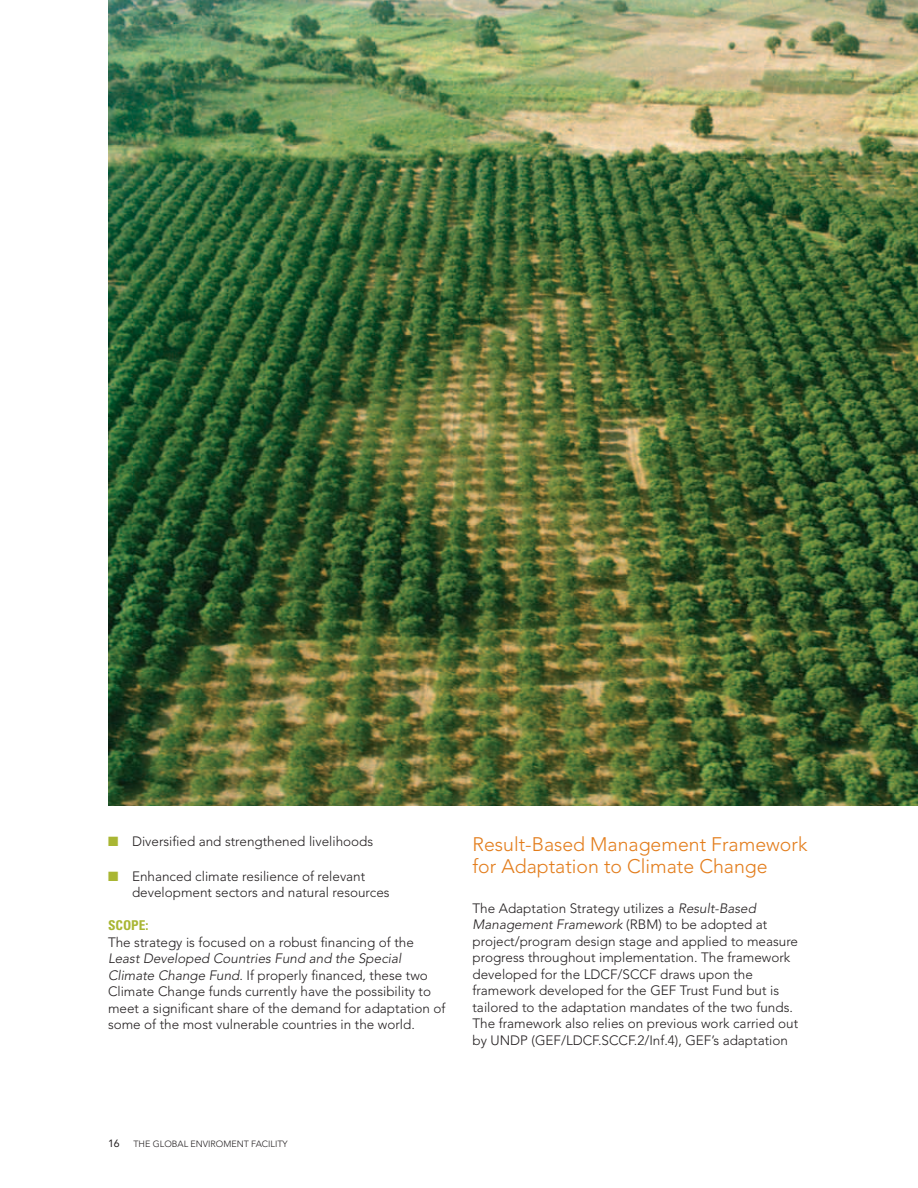
<style>
.page{position:relative;width:918px;height:1188px;background:#fff}
.page>*{position:absolute;margin:0;border:0;box-sizing:border-box;transform-origin:0 0}
.t1{font:300 19.5px/22.5px "Avenir LT Std";color:#e37d1c}
.t2{font:300 13.5px/16.5px "Avenir LT Std";color:#231f20}
.t3{font:700 condensed 13.5px "Univers";color:#a9b633}
.t4{font:10.5px "Avenir LT Std";color:#231f20}
.t5{font:300 9px "Avenir LT Std";color:#231f20}
.s1{color:#a9b633}
.s2{font-style:italic}
</style>
<div class="page">
<img style="left:108px;top:0;width:810px;height:806px">
<p class="t2" style="left:108px;top:833px;width:267px"><span class="s1">■</span> Diversified and strengthened livelihoods</p>
<p class="t2" style="left:132px;top:868px;width:259px;text-indent:-24px"><span class="s1">■</span> Enhanced climate resilience of relevant development sectors and natural resources</p>
<p class="t3" style="left:108px;top:917px;width:42px">SCOPE:</p>
<p class="t2" style="left:108px;top:934px;width:307px">The strategy is focused on a robust financing of the</p>
<p class="t2" style="left:108px;top:950px;width:339px"><span class="s2">Least Developed Countries Fund and the Special Climate Change Fund</span>. If properly financed, these two Climate Change funds currently have the possibility to meet a significant share of the demand for adaptation of some of the most vulnerable countries in the world.</p>
<h1 class="t1" style="left:472px;top:833px;width:336px">Result-Based Management Framework for Adaptation to Climate Change</h1>
<p class="t2" style="left:472px;top:900px;width:327px">The Adaptation Strategy utilizes a <span class="s2">Result-Based Management Framework</span> (RBM) to be adopted at project/program design stage and applied to measure progress throughout implementation. The framework developed for the LDCF/SCCF draws upon the framework developed for the GEF Trust Fund but is tailored to the adaptation mandates of the two funds.<br>The framework also relies on previous work carried out by UNDP (GEF/LDCF.SCCF.2/Inf.4), GEF’s adaptation</p>
<p class="t4" style="left:108px;top:1138px;width:13px">16</p>
<p class="t5" style="left:134px;top:1139px;width:156px">THE GLOBAL ENVIROMENT FACILITY</p>
</div>
